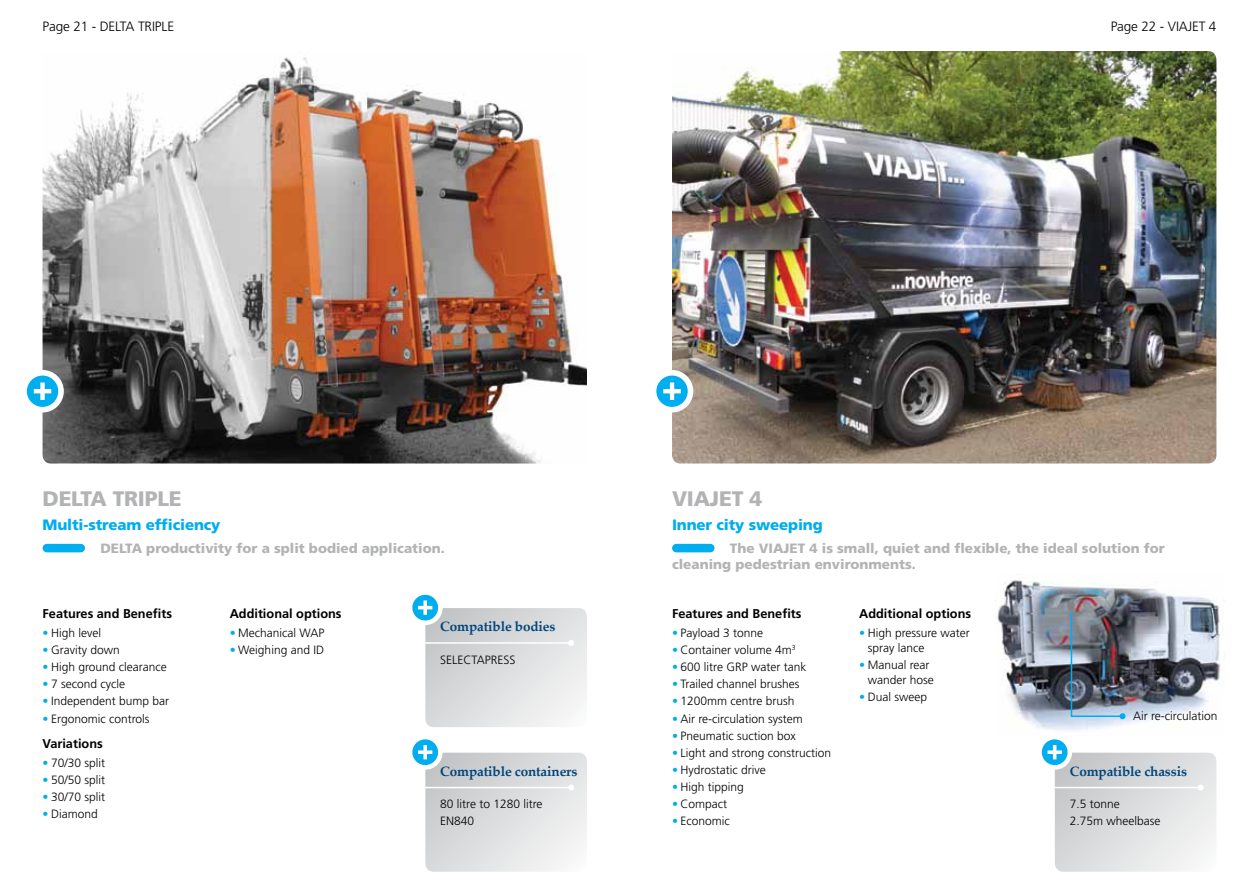
<style>
.page{position:relative;width:1259px;height:893px;background:#fff}
.page>*{position:absolute;margin:0;border:0;box-sizing:border-box;transform-origin:0 0}
.t1{font:900 21px "Frutiger";letter-spacing:-.01em;color:#b2b3b5}
.t2{font:900 15px "Frutiger";letter-spacing:-.01em;color:#00adef}
.t3{font:900 13.5px/16.5px "Frutiger";color:#b2b3b5}
.t4{font:700 13.5px "Palatino Linotype";letter-spacing:-.01em;color:#00467c}
.t5{font:300 13.5px "Frutiger";letter-spacing:-.01em;color:#000}
.t6{font:700 12.75px "Frutiger";color:#000}
.t7{font:300 12px/15px "Frutiger";color:#000}
.s1{color:#00adef}
</style>
<div class="page">
<img style="left:995px;top:580px;width:226px;height:150px">
<img style="left:672px;top:51px;width:544px;height:412px">
<svg style="left:1039px;top:737px;width:31px;height:30px"></svg>
<div style="left:1037px;top:735px;width:35px;height:35px;border:5px solid #fff;border-radius:50%"></div>
<svg style="left:1047px;top:745px;width:169px;height:127px"></svg>
<div style="left:676px;top:544px;width:34px;height:8px;background:#00adef"></div>
<img style="left:1070px;top:611px;width:55px;height:108px">
<svg style="left:653px;top:373px;width:37px;height:37px"></svg>
<div style="left:651px;top:370px;width:42px;height:42px;border:6px solid #fff;border-radius:50%"></div>
<svg style="left:663px;top:382px;width:18px;height:18px"></svg>
<img style="left:43px;top:57px;width:544px;height:406px">
<div style="left:47px;top:544px;width:34px;height:8px;background:#00adef"></div>
<svg style="left:410px;top:592px;width:30px;height:31px"></svg>
<div style="left:408px;top:590px;width:35px;height:35px;border:5px solid #fff;border-radius:50%"></div>
<svg style="left:418px;top:600px;width:169px;height:127px"></svg>
<svg style="left:410px;top:737px;width:30px;height:30px"></svg>
<div style="left:408px;top:735px;width:35px;height:35px;border:5px solid #fff;border-radius:50%"></div>
<svg style="left:418px;top:745px;width:169px;height:127px"></svg>
<svg style="left:24px;top:373px;width:37px;height:37px"></svg>
<div style="left:21px;top:370px;width:43px;height:42px;border:6px solid #fff;border-radius:50%"></div>
<svg style="left:34px;top:382px;width:17px;height:18px"></svg>
<p class="t5" style="left:43px;top:19px;width:133px">Page 21 - Delta Triple</p>
<p class="t5" style="left:1110px;top:19px;width:107px">Page 22 - Viajet 4</p>
<h1 class="t1" style="left:43px;top:486px;width:138px">DELTA TRIPLE</h1>
<p class="t2" style="left:43px;top:515px;width:179px">Multi-stream efficiency</p>
<p class="t3" style="left:100px;top:540px;width:346px">Delta productivity for a split bodied application.</p>
<p class="t6" style="left:43px;top:606px;width:131px">Features and Benefits</p>
<p class="t7" style="left:43px;top:625px;width:60px"><span class="s1">•</span> H igh level</p>
<p class="t7" style="left:43px;top:643px;width:79px"><span class="s1">•</span> Gravity down</p>
<p class="t7" style="left:43px;top:660px;width:126px"><span class="s1">•</span> H igh ground clearance</p>
<p class="t7" style="left:43px;top:677px;width:84px"><span class="s1">•</span> 7 second cycle</p>
<p class="t7" style="left:43px;top:694px;width:128px"><span class="s1">•</span> I ndependent bump bar</p>
<p class="t7" style="left:43px;top:711px;width:108px"><span class="s1">•</span> Ergonomic controls</p>
<p class="t6" style="left:43px;top:736px;width:62px">Variations</p>
<p class="t7" style="left:43px;top:755px;width:64px"><span class="s1">•</span> 70/30 split</p>
<p class="t7" style="left:43px;top:772px;width:64px"><span class="s1">•</span> 50/50 split</p>
<p class="t7" style="left:43px;top:790px;width:64px"><span class="s1">•</span> 30/70 split</p>
<p class="t7" style="left:43px;top:807px;width:57px"><span class="s1">•</span> Diamond</p>
<p class="t6" style="left:230px;top:606px;width:113px">Additional options</p>
<p class="t7" style="left:230px;top:625px;width:96px"><span class="s1">•</span> Mechanical WAP</p>
<p class="t7" style="left:230px;top:643px;width:90px"><span class="s1">•</span> Weighing and ID</p>
<p class="t4" style="left:440px;top:617px;width:117px">Compatible bodies</p>
<p class="t7" style="left:440px;top:652px;width:70px">Selectapress</p>
<p class="t4" style="left:440px;top:761px;width:139px">Compatible containers</p>
<p class="t7" style="left:440px;top:795px;width:104px;line-height:17.2px">80 litre to 1280 litre<br>EN840</p>
<h1 class="t1" style="left:672px;top:486px;width:92px">VIAJET 4</h1>
<p class="t2" style="left:672px;top:515px;width:152px">Inner city sweeping</p>
<p class="t3" style="left:672px;top:540px;width:494px;text-indent:58px">The VIAJET 4 is small, quiet and flexible, the ideal solution for cleaning pedestrian environments.</p>
<p class="t6" style="left:672px;top:606px;width:131px">Features and Benefits</p>
<p class="t7" style="left:672px;top:625px;width:93px"><span class="s1">•</span> Payload 3 tonne</p>
<p class="t7" style="left:672px;top:643px;width:125px"><span class="s1">•</span> Container volume 4m<sup>3</sup></p>
<p class="t7" style="left:672px;top:660px;width:136px"><span class="s1">•</span> 600 litre GRP water tank</p>
<p class="t7" style="left:672px;top:677px;width:129px"><span class="s1">•</span> Trailed channel brushes</p>
<p class="t7" style="left:672px;top:694px;width:124px"><span class="s1">•</span> 1200mm centre brush</p>
<p class="t7" style="left:672px;top:711px;width:132px"><span class="s1">•</span> Air re-circulation system</p>
<p class="t7" style="left:672px;top:728px;width:125px"><span class="s1">•</span> Pneumatic suction box</p>
<p class="t7" style="left:672px;top:745px;width:160px"><span class="s1">•</span> Light and strong construction</p>
<p class="t7" style="left:672px;top:762px;width:95px"><span class="s1">•</span> Hydrostatic drive</p>
<p class="t7" style="left:672px;top:779px;width:73px"><span class="s1">•</span> H igh tipping</p>
<p class="t7" style="left:672px;top:797px;width:57px"><span class="s1">•</span> Compact</p>
<p class="t7" style="left:672px;top:814px;width:59px"><span class="s1">•</span> Economic</p>
<p class="t6" style="left:859px;top:606px;width:113px">Additional options</p>
<p class="t7" style="left:867px;top:625px;width:104px;text-indent:-9px"><span class="s1">•</span> H igh pressure water spray lance</p>
<p class="t7" style="left:867px;top:658px;width:68px;text-indent:-9px"><span class="s1">•</span> Manual rear wander hose</p>
<p class="t7" style="left:859px;top:690px;width:69px"><span class="s1">•</span> Dual sweep</p>
<p class="t7" style="left:1133px;top:708px;width:86px">Air re-circulation</p>
<p class="t4" style="left:1069px;top:761px;width:119px">Compatible chassis</p>
<p class="t7" style="left:1069px;top:795px;width:92px;line-height:17.2px">7.5 tonne<br>2.75m wheelbase</p>
</div>
